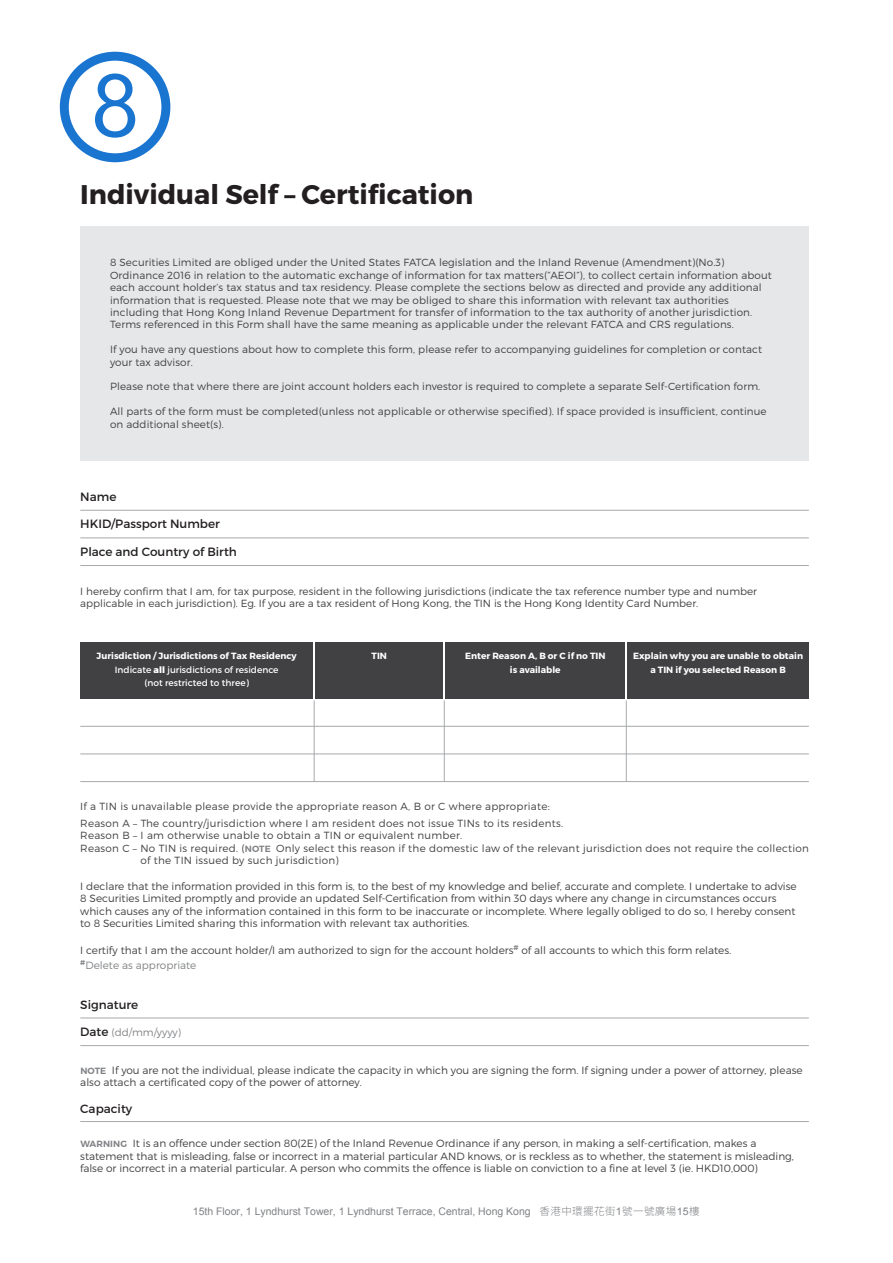
<style>
.page{position:relative;width:893px;height:1263px;background:#fff}
.page>*{position:absolute;margin:0;border:0;box-sizing:border-box;transform-origin:0 0}
.t1{font:700 27px "Montserrat";color:#231f20}
.t2{font:12px "Montserrat";color:#231f20}
.t3{font:300 10.5px/12.6px "Montserrat";color:#414042}
.t4{font:10.5px "Arial";color:#808285}
.t5{font:300 10.35px/12.5px "Montserrat";letter-spacing:.01em;color:#414042}
.t6{font:300 10.35px "Montserrat";color:#808285}
.t7{font:9px/13.5px "Montserrat";color:#fff;text-align:center}
.t8{font:700 9px/13.5px "Montserrat";color:#fff;text-align:center}
.s1{font-weight:700}
.s2{font-weight:800}
.s3{font-weight:600;font-size:9px;color:#808285}
.s4{color:#808285}
.s5{font-weight:400;font-size:12px;color:#231f20}
.s6{font-family:"Noto Sans CJ Ktc";font-weight:300}
</style>
<div class="page">
<div style="left:80px;top:226px;width:729px;height:235px;background:#e6e7e8"></div>
<hr style="left:80px;top:1121px;width:729px;height:1px;background:#a7a9ac">
<hr style="left:80px;top:538px;width:729px;height:1px;background:#a7a9ac">
<hr style="left:80px;top:510px;width:729px;height:1px;background:#a7a9ac">
<hr style="left:80px;top:565px;width:729px;height:1px;background:#a7a9ac">
<hr style="left:80px;top:1018px;width:729px;height:1px;background:#a7a9ac">
<hr style="left:80px;top:1045px;width:729px;height:1px;background:#a7a9ac">
<hr style="left:80px;top:754px;width:729px;height:1px;background:#a7a9ac">
<hr style="left:80px;top:726px;width:729px;height:1px;background:#a7a9ac">
<hr style="left:80px;top:781px;width:729px;height:1px;background:#a7a9ac">
<hr style="left:314px;top:701px;width:1px;height:81px;background:#a7a9ac">
<hr style="left:626px;top:701px;width:1px;height:81px;background:#a7a9ac">
<hr style="left:444px;top:701px;width:1px;height:81px;background:#a7a9ac">
<div style="left:80px;top:642px;width:233px;height:56px;background:#414042"></div>
<div style="left:627px;top:642px;width:182px;height:56px;background:#414042"></div>
<div style="left:445px;top:642px;width:180px;height:56px;background:#414042"></div>
<div style="left:315px;top:642px;width:128px;height:56px;background:#414042"></div>
<svg style="left:60px;top:52px;width:110px;height:110px"></svg>
<h1 class="t1" style="left:80px;top:177px;width:395px">Individual Self – Certification</h1>
<p class="t5" style="left:110px;top:256px;width:663px">8 Securities Limited are obliged under the United States FATCA legislation and the Inland Revenue (Amendment)(No.3)<br>Ordinance 2016 in relation to the automatic exchange of information for tax matters(“AEOI”), to collect certain information about each account holder’s tax status and tax residency. Please complete the sections below as directed and provide any additional information that is requested. Please note that we may be obliged to share this information with relevant tax authorities including that Hong Kong Inland Revenue Department for transfer of information to the tax authority of another jurisdiction.<br>Terms referenced in this Form shall have the same meaning as applicable under the relevant FATCA and CRS regulations.</p>
<p class="t5" style="left:110px;top:343px;width:654px">If you have any questions about how to complete this form, please refer to accompanying guidelines for completion or contact your tax advisor.</p>
<p class="t5" style="left:110px;top:380px;width:652px">Please note that where there are joint account holders each investor is required to complete a separate Self-Certification form.</p>
<p class="t5" style="left:110px;top:405px;width:658px">All parts of the form must be completed(unless not applicable or otherwise specified). If space provided is insufficient, continue on additional sheet(s).</p>
<p class="t2" style="left:80px;top:490px;width:38px">Name</p>
<p class="t2" style="left:80px;top:517px;width:141px">HKID/Passport Number</p>
<p class="t2" style="left:80px;top:544px;width:158px">Place and Country of Birth</p>
<p class="t5" style="left:80px;top:585px;width:678px">I hereby confirm that I am, for tax purpose, resident in the following jurisdictions (indicate the tax reference number type and number applicable in each jurisdiction). Eg. If you are a tax resident of Hong Kong, the TIN is the Hong Kong Identity Card Number.</p>
<p class="t7" style="left:97px;top:649px;width:202px"><span class="s1">Jurisdiction / Jurisdictions of Tax Residency<br></span>Indicate <span class="s2">all</span> jurisdictions of residence<br>(not restricted to three)</p>
<p class="t8" style="left:633px;top:649px;width:172px">Explain why you are unable to obtain a TIN if you selected Reason B</p>
<p class="t8" style="left:465px;top:649px;width:142px">Enter Reason A, B or C if no TIN is available</p>
<p class="t8" style="left:371px;top:649px;width:17px">TIN</p>
<p class="t5" style="left:80px;top:798px;width:484px;line-height:16.6px">If a TIN is unavailable please provide the appropriate reason A, B or C where appropriate:<br>Reason A – The country/jurisdiction where I am resident does not issue TINs to its residents.</p>
<p class="t5" style="left:80px;top:829px;width:383px">Reason B – I am otherwise unable to obtain a TIN or equivalent number.</p>
<p class="t5" style="left:80px;top:842px;width:730px">Reason C – No TIN is required. (<span class="s3">NOTE</span> Only select this reason if the domestic law of the relevant jurisdiction does not require the collection</p>
<p class="t5" style="left:140px;top:854px;width:200px">of the TIN issued by such jurisdiction)</p>
<p class="t3" style="left:80px;top:879px;width:718px">I declare that the information provided in this form is, to the best of my knowledge and belief, accurate and complete. I undertake to advise 8 Securities Limited promptly and provide an updated Self-Certification from within 30 days where any change in circumstances occurs which causes any of the information contained in this form to be inaccurate or incomplete. Where legally obliged to do so, I hereby consent to 8 Securities Limited sharing this information with relevant tax authorities.</p>
<p class="t3" style="left:80px;top:943px;width:652px;line-height:14.4px">I certify that I am the account holder/I am authorized to sign for the account holders<sup>#</sup> of all accounts to which this form relates. <sup>#</sup><span class="s4">Delete as appropriate</span></p>
<p class="t2" style="left:80px;top:997px;width:60px">Signature</p>
<p class="t6" style="left:80px;top:1026px;width:102px"><span class="s5">Date</span> (dd/mm/yyyy)</p>
<p class="t3" style="left:80px;top:1063px;width:724px"><span class="s3">NOTE</span> If you are not the individual, please indicate the capacity in which you are signing the form. If signing under a power of attorney, please also attach a certificated copy of the power of attorney.</p>
<p class="t2" style="left:80px;top:1102px;width:54px">Capacity</p>
<p class="t3" style="left:80px;top:1137px;width:715px"><span class="s3">WARNING</span> It is an offence under section 80(2E) of the Inland Revenue Ordinance if any person, in making a self-certification, makes a statement that is misleading, false or incorrect in a material particular AND knows, or is reckless as to whether, the statement is misleading, false or incorrect in a material particular. A person who commits the offence is liable on conviction to a fine at level 3 (ie. HKD10,000)</p>
<p class="t4" style="left:193px;top:1204px;width:508px">15th Floor, 1 Lyndhurst Tower, 1 Lyndhurst Terrace, Central, Hong Kong <span class="s6">香港中環擺花街</span>1<span class="s6">號一號廣場</span>15<span class="s6">樓</span></p>
</div>
